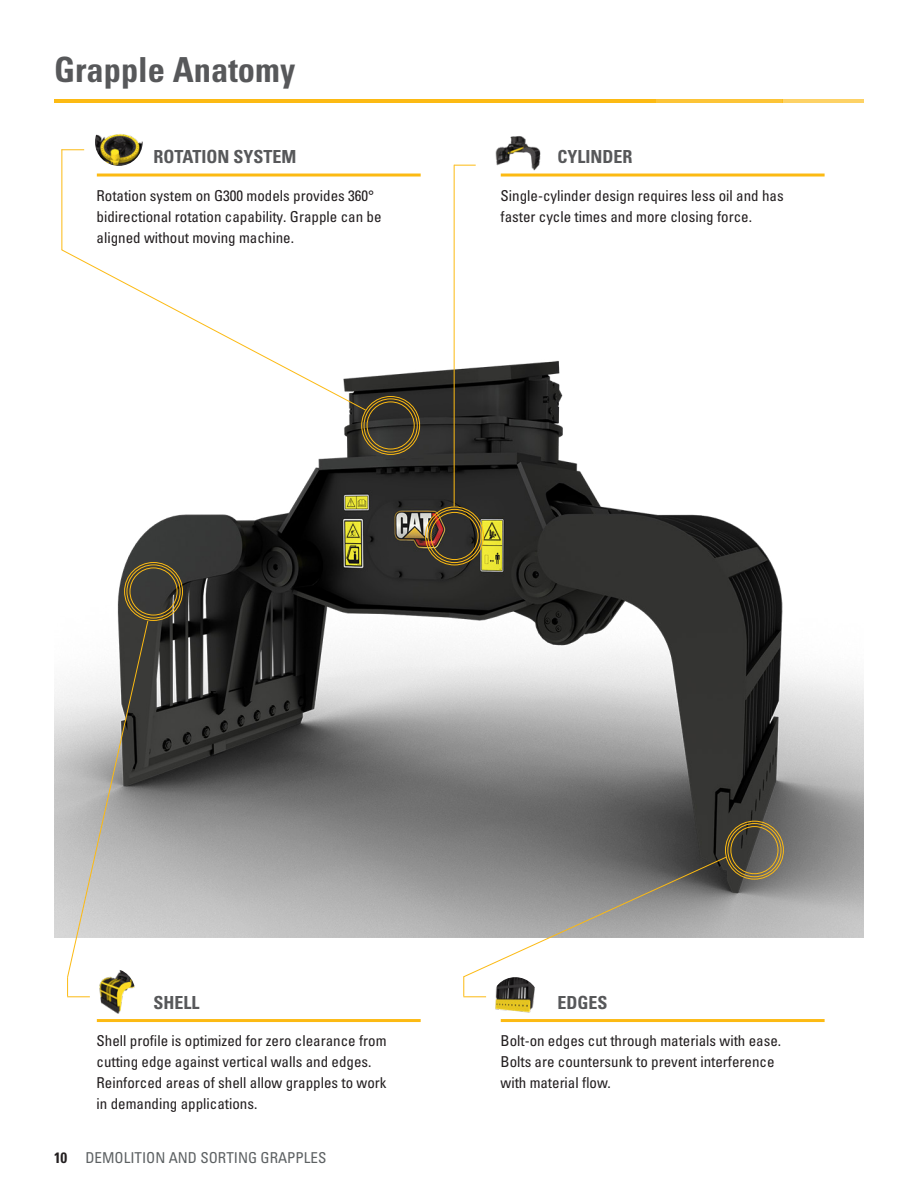
<style>
.page{position:relative;width:918px;height:1188px;background:#fff}
.page>*{position:absolute;margin:0;border:0;box-sizing:border-box;transform-origin:0 0}
.t1{font:34.5px "Univers LTCYR 67 Bold Cond";color:#57585a}
.t2{font:18px "Univers LTCYR 67 Bold Cond";color:#57585a}
.t3{font:condensed 15px/21px "Univers LTCYR 57";color:#231f20}
.t4{font:condensed 15px "Univers LTCYR 57";color:#5d6163}
.s1{font-family:"Univers LTCYR 67 Bold Cond";font-stretch:normal;color:#231f20}
</style>
<div class="page">
<img style="left:54px;top:295px;width:810px;height:642px">
<div style="left:124px;top:562px;width:59px;height:59px;border:1px solid #fcba13;border-radius:50%"></div>
<div style="left:127px;top:565px;width:54px;height:53px;border:1px solid #fcba13;border-radius:50%"></div>
<div style="left:130px;top:568px;width:47px;height:47px;border:1px solid #fcba13;border-radius:50%"></div>
<hr style="left:97px;top:174px;width:324px;height:3px;background:#fcba13">
<img style="left:95px;top:134px;width:48px;height:32px">
<hr style="left:501px;top:174px;width:324px;height:3px;background:#fcba13">
<img style="left:495px;top:136px;width:46px;height:35px">
<hr style="left:97px;top:1019px;width:324px;height:3px;background:#fcba13">
<img style="left:87px;top:997px;width:36px;height:17px">
<hr style="left:501px;top:1019px;width:324px;height:3px;background:#fcba13">
<img style="left:495px;top:997px;width:39px;height:16px">
<div style="left:361px;top:396px;width:59px;height:59px;border:1px solid #fcba13;border-radius:50%"></div>
<div style="left:364px;top:398px;width:54px;height:54px;border:1px solid #fcba13;border-radius:50%"></div>
<div style="left:367px;top:402px;width:48px;height:47px;border:1px solid #fcba13;border-radius:50%"></div>
<div style="left:425px;top:507px;width:59px;height:58px;border:1px solid #fcba13;border-radius:50%"></div>
<div style="left:428px;top:509px;width:53px;height:54px;border:1px solid #fcba13;border-radius:50%"></div>
<div style="left:431px;top:512px;width:47px;height:48px;border:1px solid #fcba13;border-radius:50%"></div>
<div style="left:725px;top:821px;width:59px;height:58px;border:1px solid #fcba13;border-radius:50%"></div>
<div style="left:727px;top:823px;width:54px;height:54px;border:1px solid #fcba13;border-radius:50%"></div>
<div style="left:730px;top:826px;width:48px;height:48px;border:1px solid #fcba13;border-radius:50%"></div>
<svg style="left:67px;top:620px;width:82px;height:377px"></svg>
<svg style="left:463px;top:856px;width:264px;height:141px"></svg>
<svg style="left:61px;top:249px;width:306px;height:162px"></svg>
<svg style="left:61px;top:149px;width:23px;height:1px"></svg>
<hr style="left:454px;top:165px;width:1px;height:342px;background:#fcba13">
<svg style="left:454px;top:165px;width:22px;height:1px"></svg>
<hr style="left:54px;top:99px;width:601px;height:4px;background:#fcba13">
<hr style="left:654px;top:99px;width:128px;height:4px;background:#fcc437">
<hr style="left:782px;top:99px;width:82px;height:4px;background:#fdd266">
<hr style="left:62px;top:149px;width:1px;height:101px;background:#fcba13">
<h1 class="t1" style="left:54px;top:48px;width:243px">Grapple Anatomy</h1>
<p class="t2" style="left:154px;top:146px;width:144px">ROTATION SYSTEM</p>
<p class="t3" style="left:97px;top:184px;width:286px">Rotation system on G300 models provides 360° bidirectional rotation capability. Grapple can be aligned without moving machine.</p>
<p class="t2" style="left:557px;top:146px;width:77px">CYLINDER</p>
<p class="t3" style="left:501px;top:184px;width:285px">Single-cylinder design requires less oil and has faster cycle times and more closing force.</p>
<p class="t2" style="left:154px;top:991px;width:47px">SHELL</p>
<p class="t3" style="left:97px;top:1030px;width:291px">Shell profile is optimized for zero clearance from cutting edge against vertical walls and edges.<br>Reinforced areas of shell allow grapples to work in demanding applications.</p>
<p class="t4" style="left:54px;top:1148px;width:274px"><span class="s1">10</span> DEMOLITION AND SORTING GRAPPLES</p>
<p class="t2" style="left:557px;top:991px;width:52px">EDGES</p>
<p class="t3" style="left:501px;top:1030px;width:282px">Bolt-on edges cut through materials with ease.<br>Bolts are countersunk to prevent interference with material flow.</p>
</div>
